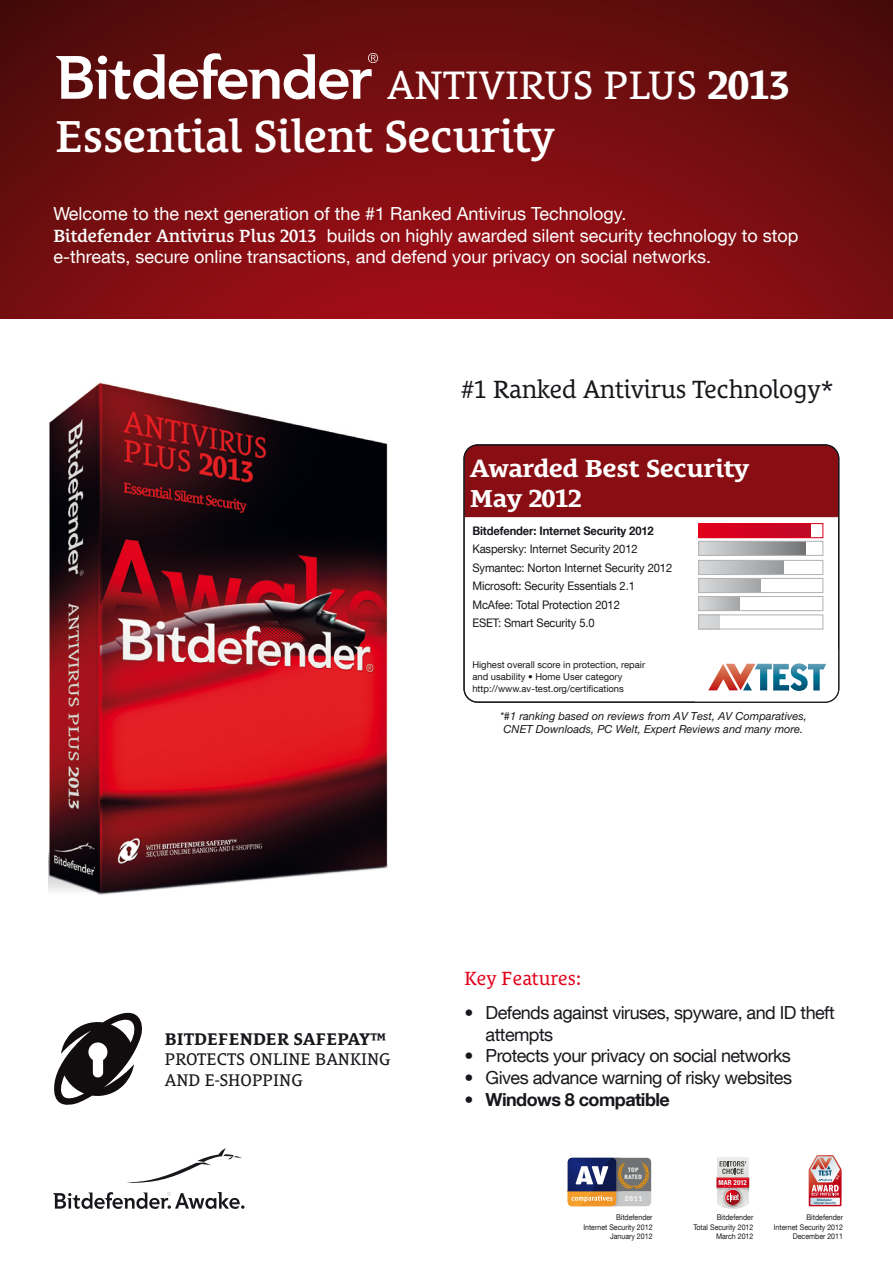
<style>
.page{position:relative;width:893px;height:1263px;background:#fff}
.page>*{position:absolute;margin:0;border:0;box-sizing:border-box;transform-origin:0 0}
.t1{font:600 45.75px "Le Monde Courrier Ptf";letter-spacing:-.01em;color:#fff}
.t2{font:40.65px "Le Monde Courrier Ptf";color:#fff}
.t3{font:25.5px "Le Monde Courrier Ptf";letter-spacing:-.01em;color:#1a171c}
.t4{font:700 25.05px/30.2px "Le Monde Courrier Ptf";letter-spacing:-.01em;color:#fff;scale:1.05 1}
.t5{font:19.5px "Le Monde Courrier Ptf";color:#e2001a}
.t6{font:18px/21.6px "Helvetica Neue LT Com";color:#fff}
.t7{font:18px/21.6px "Helvetica Neue LT Com";letter-spacing:-.03em;color:#1a171c}
.t8{font:700 18px "Helvetica Neue LT Com";letter-spacing:-.03em;color:#1a171c}
.t9{font:17.25px/20.7px "Le Monde Courrier Ptf";color:#1a171c}
.t10{font:700 17.25px "Le Monde Courrier Ptf";color:#1a171c}
.t11{font:11.7px/18.5px "Helvetica Neue LT Com";letter-spacing:-.01em;color:#1a171c;scale:.95 1}
.t12{font:700 11.7px "Helvetica Neue LT Com";letter-spacing:-.01em;color:#1a171c;scale:.95 1}
.t13{font:italic 11.1px/13.4px "Helvetica Neue LT Pro";color:#1a171c;text-align:center}
.t14{font:9.45px/12px "Helvetica Neue LT Com";color:#1a171c}
.t15{font:7.8px/9.8px "Helvetica Neue LT Com";color:#1a171c;text-align:right;scale:.9 1}
.t16{font:700 condensed 7.05px "Helvetica Neue";color:#fff}
.t17{font:700 7.05px "Officina Sans Std";color:#f6f6f6}
.t18{font:700 6.3px/7.5px "Officina Sans Std";letter-spacing:.045em;color:#f6f6f6;text-align:center}
.t19{font:700 4.35px "Officina Sans Std";color:#0d1943}
.t20{font:700 condensed 3.15px/3.2px "Interstate";letter-spacing:.01em;color:#004d70;text-align:center}
.t21{font:700 condensed 2.85px "Interstate";color:#fff}
.s1{font-weight:700}
.s2{font-family:"Le Monde Courrier Ptf";font-weight:600}
</style>
<div class="page">
<img style="left:0;top:0;width:893px;height:319px">
<img style="left:49px;top:382px;width:339px;height:513px">
<svg style="left:126px;top:1148px;width:116px;height:35px"></svg>
<svg style="left:53px;top:1192px;width:191px;height:17px"></svg>
<svg style="left:56px;top:52px;width:322px;height:48px"></svg>
<svg style="left:809px;top:1155px;width:32px;height:51px"></svg>
<svg style="left:716px;top:1157px;width:33px;height:51px;background:#ca979a"></svg>
<div style="left:465px;top:446px;width:372px;height:71px;background:#890e13"></div>
<div style="left:463px;top:444px;width:376px;height:259px;border:1px solid #1a171c;border-radius:14px"></div>
<svg style="left:708px;top:663px;width:118px;height:28px"></svg>
<svg style="left:700px;top:562px;width:84px;height:11px"></svg>
<svg style="left:700px;top:580px;width:60px;height:11px"></svg>
<svg style="left:700px;top:598px;width:40px;height:11px"></svg>
<div style="left:699px;top:615px;width:21px;height:14px;background:#d5d6d7"></div>
<svg style="left:700px;top:525px;width:110px;height:11px"></svg>
<div style="left:698px;top:523px;width:125px;height:15px;border:1px solid #e2001a"></div>
<svg style="left:700px;top:543px;width:106px;height:11px"></svg>
<div style="left:698px;top:541px;width:125px;height:15px;border:1px solid #b1b3b4"></div>
<div style="left:698px;top:560px;width:125px;height:15px;border:1px solid #b1b3b4"></div>
<div style="left:698px;top:578px;width:125px;height:15px;border:1px solid #b1b3b4"></div>
<div style="left:698px;top:596px;width:125px;height:15px;border:1px solid #b1b3b4"></div>
<div style="left:698px;top:614px;width:125px;height:15px;border:1px solid #b1b3b4"></div>
<svg style="left:567px;top:1157px;width:85px;height:46px"></svg>
<svg style="left:568px;top:1158px;width:83px;height:49px;background:#897c7a"></svg>
<svg style="left:54px;top:1012px;width:88px;height:93px"></svg>
<h2 class="t2" style="left:387px;top:53px;width:405px">ANTIVIRUS PLUS <span class="s1">2013</span></h2>
<h1 class="t1" style="left:56px;top:99px;width:501px">Essential Silent Security</h1>
<p class="t6" style="left:53px;top:202px;width:747px">Welcome to the next generation of the #1 Ranked Antivirus Technology.<br><span class="s2">Bitdefender Antivirus Plus 2013</span> builds on highly awarded silent security technology to stop e-threats, secure online transactions, and defend your privacy on social networks.</p>
<h3 class="t3" style="left:461px;top:369px;width:373px">#1 Ranked Antivirus Technology*</h3>
<h3 class="t4" style="left:470px;top:450px;width:268px">Awarded Best Security<br>May 2012</h3>
<p class="t12" style="left:472px;top:523px;width:192px">Bitdefender: Internet Security 2012</p>
<p class="t11" style="left:472px;top:539px;width:212px">Kaspersky: Internet Security 2012<br>Symantec: Norton Internet Security 2012<br>Microsoft: Security Essentials 2.1<br>McAfee: Total Protection 2012<br>ESET: Smart Security 5.0</p>
<p class="t14" style="left:472px;top:658px;width:174px">Highest overall score in protection, repair and usability • Home User category http://www.av-test.org/certifications</p>
<p class="t13" style="left:500px;top:709px;width:308px">*#1 ranking based on reviews from AV Test, AV Comparatives,<br>CNET Downloads, PC Welt, Expert Reviews and many more.</p>
<p class="t10" style="left:165px;top:1025px;width:223px">BITDEFENDER SAFEPAY™</p>
<p class="t9" style="left:165px;top:1047px;width:228px">PROTECTS ONLINE BANKING<br>AND E-SHOPPING</p>
<p class="t5" style="left:464px;top:962px;width:118px">Key Features:</p>
<p class="t7" style="left:486px;top:1001px;width:351px;text-indent:-21px">• Defends against viruses, spyware, and ID theft attempts</p>
<p class="t7" style="left:464px;top:1045px;width:328px">• Protects your privacy on social networks</p>
<p class="t7" style="left:464px;top:1066px;width:329px">• Gives advance warning of risky websites</p>
<p class="t8" style="left:464px;top:1088px;width:207px">• Windows 8 compatible</p>
<p class="t18" style="left:624px;top:1166px;width:19px">TOP<br>RATED</p>
<p class="t17" style="left:625px;top:1194px;width:19px">2011</p>
<p class="t16" style="left:719px;top:1177px;width:30px">MAR 2012</p>
<p class="t15" style="left:583px;top:1212px;width:78px">Bitdefender<br>Internet Security 2012<br>January 2012</p>
<p class="t15" style="left:693px;top:1212px;width:68px">Bitdefender<br>Total Security 2012<br>March 2012</p>
<p class="t19" style="left:579px;top:1222px;width:62px">Innsbruck, December 28<sup>th</sup>, 2011</p>
<p class="t21" style="left:835px;top:1178px;width:6px;rotate:-60deg">2011</p>
<p class="t20" style="left:814px;top:1198px;width:23px">Bitdefender<br>Internet Security</p>
<p class="t15" style="left:774px;top:1212px;width:78px">Bitdefender<br>Internet Security 2012<br>December 2011</p>
</div>
